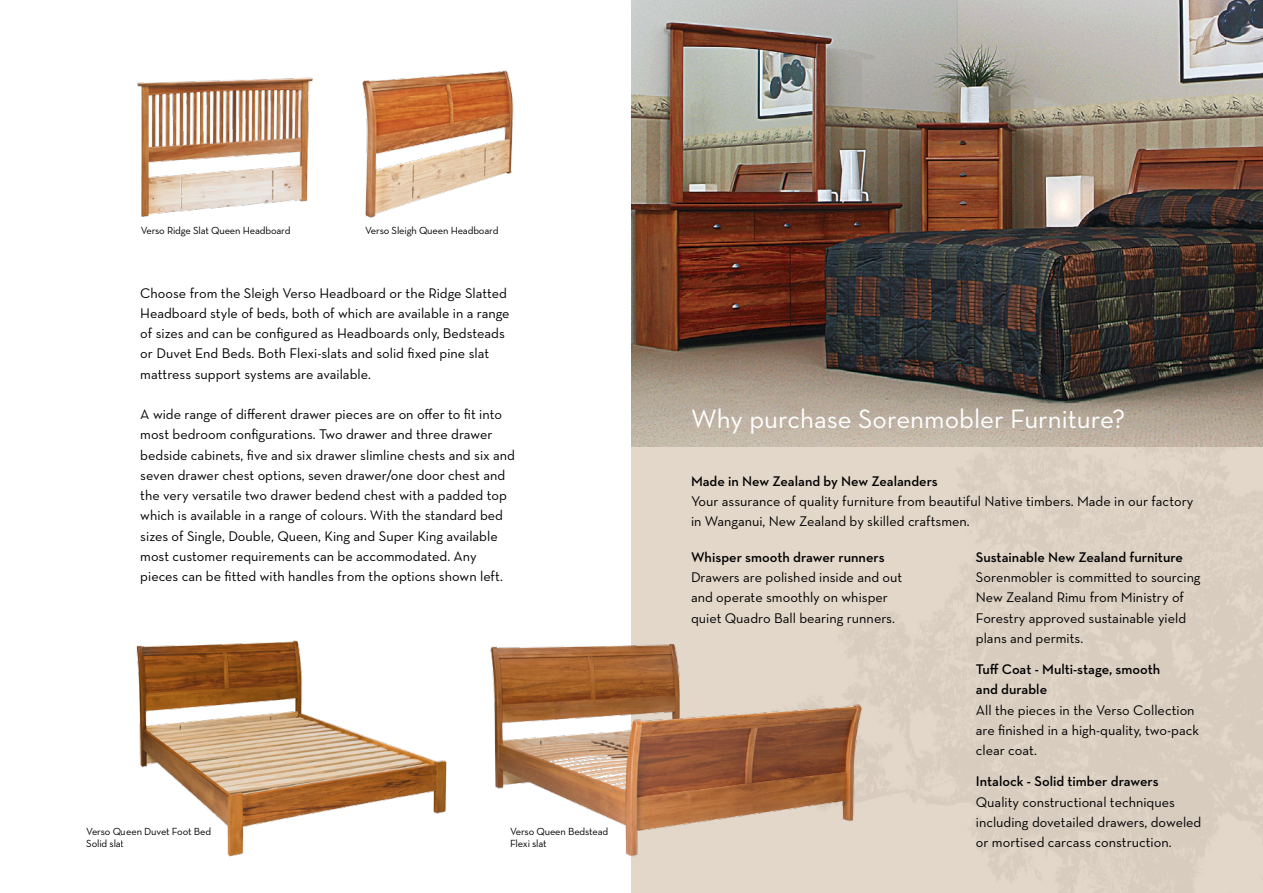
<style>
.page{position:relative;width:1263px;height:893px;background:#fff}
.page>*{position:absolute;margin:0;border:0;box-sizing:border-box;transform-origin:0 0}
.t1{font:27px "Neutra Text";color:#fff}
.t2{font:14.25px/20.2px "Neutra Text";color:#000}
.t3{font:600 14.25px/20.2px "Neutra Text";color:#000}
.t4{font:10.5px "Neutra Text";letter-spacing:-.015em;color:#000}
</style>
<div class="page">
<div style="left:631px;top:327px;width:632px;height:566px;background:#e3d7c9"></div>
<img style="left:631px;top:0;width:632px;height:446px">
<img style="left:362px;top:70px;width:152px;height:148px">
<img style="left:136px;top:640px;width:311px;height:217px">
<img style="left:137px;top:77px;width:176px;height:140px">
<img style="left:490px;top:633px;width:377px;height:223px">
<p class="t4" style="left:141px;top:224px;width:151px">Verso Ridge Slat Queen Headboard</p>
<p class="t4" style="left:365px;top:224px;width:135px">Verso Sleigh Queen Headboard</p>
<p class="t2" style="left:140px;top:282px;width:371px">Choose from the Sleigh Verso Headboard or the Ridge Slatted Headboard style of beds, both of which are available in a range of sizes and can be configured as Headboards only, Bedsteads or Duvet End Beds. Both Flexi-slats and solid fixed pine slat mattress support systems are available.</p>
<p class="t2" style="left:140px;top:404px;width:376px">A wide range of different drawer pieces are on offer to fit into most bedroom configurations. Two drawer and three drawer bedside cabinets, five and six drawer slimline chests and six and seven drawer chest options, seven drawer/one door chest and the very versatile two drawer bedend chest with a padded top which is available in a range of colours. With the standard bed sizes of Single, Double, Queen, King and Super King available most customer requirements can be accommodated. Any pieces can be fitted with handles from the options shown left.</p>
<p class="t4" style="left:86px;top:825px;width:126px">Verso Queen Duvet Foot Bed</p>
<p class="t4" style="left:86px;top:837px;width:39px">Solid slat</p>
<p class="t4" style="left:510px;top:825px;width:100px">Verso Queen Bedstead</p>
<p class="t4" style="left:510px;top:837px;width:38px">Flexi slat</p>
<p class="t1" style="left:691px;top:402px;width:436px">Why purchase Sorenmobler Furniture?</p>
<p class="t3" style="left:691px;top:471px;width:248px">Made in New Zealand by New Zealanders</p>
<p class="t2" style="left:691px;top:491px;width:504px">Your assurance of quality furniture from beautiful Native timbers. Made in our factory in Wanganui, New Zealand by skilled craftsmen.</p>
<p class="t3" style="left:691px;top:547px;width:195px">Whisper smooth drawer runners</p>
<p class="t2" style="left:691px;top:567px;width:213px">Drawers are polished inside and out and operate smoothly on whisper quiet Quadro Ball bearing runners.</p>
<p class="t3" style="left:976px;top:547px;width:209px">Sustainable New Zealand furniture</p>
<p class="t2" style="left:976px;top:567px;width:226px">Sorenmobler is committed to sourcing<br>New Zealand Rimu from Ministry of<br>Forestry approved sustainable yield plans and permits.</p>
<p class="t3" style="left:976px;top:659px;width:186px">Tuff Coat - Multi-stage, smooth and durable</p>
<p class="t2" style="left:976px;top:699px;width:225px">All the pieces in the Verso Collection are finished in a high-quality, two-pack clear coat.</p>
<p class="t3" style="left:976px;top:771px;width:184px">Intalock - Solid timber drawers</p>
<p class="t2" style="left:976px;top:791px;width:227px">Quality constructional techniques including dovetailed drawers, doweled or mortised carcass construction.</p>
</div>
